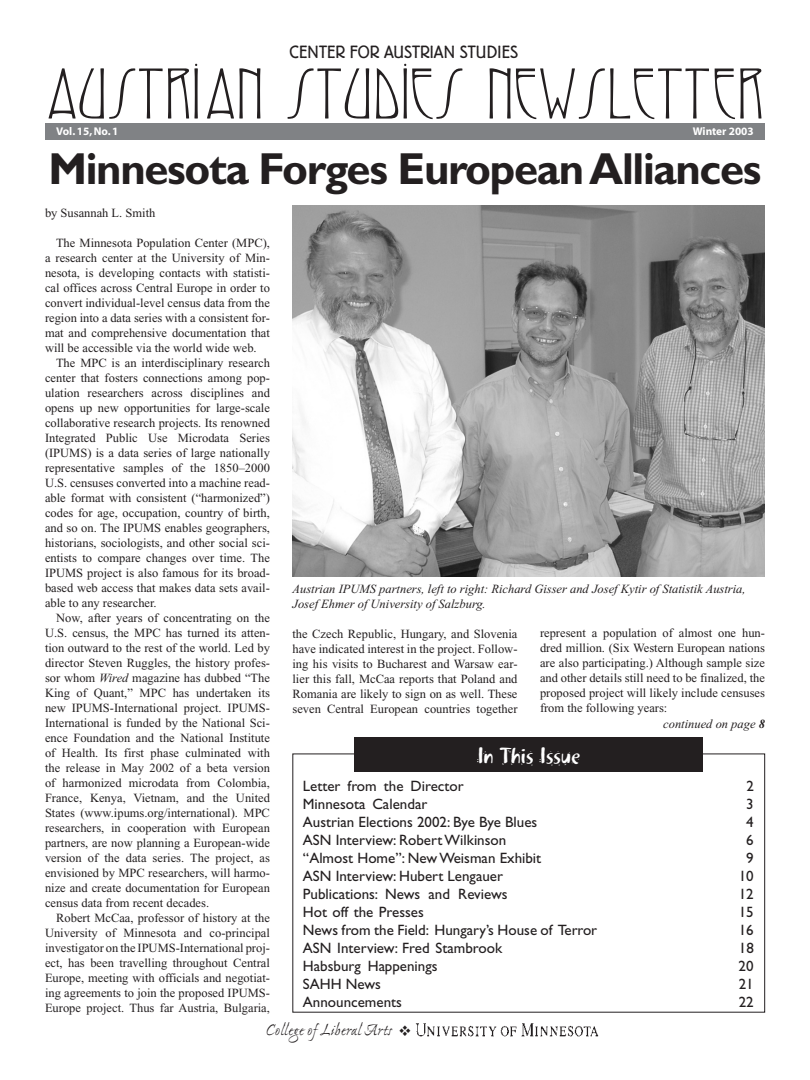
<style>
.page{position:relative;width:810px;height:1080px;background:#fff}
.page>*{position:absolute;margin:0;border:0;box-sizing:border-box;transform-origin:0 0}
.t1{font:75px "Swaak Centennial MN";letter-spacing:.01em;color:#231f20}
.Body_Text{font:700 45px "Gill Sans CE";letter-spacing:-.03em;color:#231f20}
.t2{font:22.5px "Khaki Two";color:#fff}
.t3{font:300 17.5px "Berliner Grotesk";color:#231f20}
.t4{font:17.5px "Ex Ponto";color:#231f20}
.t5{font:15px "Gill Sans CE";color:#231f20}
.t6{font:15px "Monotype Sorts";color:#231f20}
.Body_text{font:12.5px/15px "Times New Roman CE";color:#231f20;text-align:justify}
.Body_Text-2{font:italic 12.5px/15px "Times New Roman CE";color:#231f20}
.Body_text-2{font:italic 12.5px "Times New Roman CE";color:#231f20}
.t7{font:700 11.25px "Myriad";color:#fff}
.s1{font-style:italic}
.s2{font-weight:700}
</style>
<div class="page">
<div style="left:45px;top:123px;width:720px;height:17px;background:#808285"></div>
<div style="left:354px;top:738px;width:349px;height:34px;background:#231f20"></div>
<img style="left:415px;top:1023px;width:184px;height:13px">
<img style="left:292px;top:205px;width:473px;height:371px">
<p class="t3" style="left:290px;top:42px;width:230px">CENTER FOR AUSTRIAN STUDIES</p>
<p class="t1" style="left:47px;top:61px;width:718px">AUSTRIAN STUDIES NEWSLETTER</p>
<p class="t7" style="left:56px;top:126px;width:64px">Vol. 15, No. 1</p>
<p class="t7" style="left:693px;top:125px;width:62px">Winter 2003</p>
<p class="Body_Text" style="left:48px;top:143px;width:715px">Minnesota Forges European Alliances</p>
<p class="Body_text" style="left:45px;top:205px;width:112px">by Susannah L. Smith</p>
<p class="Body_text" style="left:45px;top:235px;width:227px;text-indent:11px">The Minnesota Population Center (MPC), a research center at the University of Min&shy;nesota, is developing contacts with statisti&shy;cal offices across Central Europe in order to convert individual-level census data from the region into a data series with a consistent for&shy;mat and comprehensive documentation that will be accessible via the world wide web.</p>
<p class="Body_text" style="left:45px;top:355px;width:227px;text-indent:11px">The MPC is an interdisciplinary research center that fosters connections among pop&shy;ulation researchers across disciplines and opens up new opportunities for large-scale collaborative research projects. Its renowned Integrated Public Use Microdata Series (IPUMS) is a data series of large nationally representative samples of the 1850–2000<br>U.S. censuses converted into a machine read&shy;able format with consistent (“harmonized”) codes for age, occupation, country of birth, and so on. The IPUMS enables geographers, historians, sociologists, and other social sci&shy;entists to compare changes over time. The IPUMS project is also famous for its broad&shy;based web access that makes data sets avail&shy;able to any researcher.</p>
<p class="Body_text" style="left:45px;top:610px;width:227px;text-indent:11px">Now, after years of concentrating on the U.S. census, the MPC has turned its atten&shy;tion outward to the rest of the world. Led by director Steven Ruggles, the history profes&shy;sor whom <span class="s1">Wired</span> magazine has dubbed “The King of Quant,” MPC has undertaken its new IPUMS-International project. IPUMS-International is funded by the National Sci&shy;ence Foundation and the National Institute of Health. Its first phase culminated with the release in May 2002 of a beta version of harmonized microdata from Colombia, France, Kenya, Vietnam, and the United States (www.ipums.org/international). MPC researchers, in cooperation with European partners, are now planning a European-wide version of the data series. The project, as envisioned by MPC researchers, will harmo&shy;nize and create documentation for European census data from recent decades.</p>
<p class="Body_text" style="left:45px;top:910px;width:227px;text-indent:11px">Robert McCaa, professor of history at the University of Minnesota and co-principal investigator on the IPUMS-International proj&shy;ect, has been travelling throughout Central Europe, meeting with officials and negotiat&shy;ing agreements to join the proposed IPUMS-Europe project. Thus far Austria, Bulgaria,</p>
<p class="Body_Text-2" style="left:292px;top:581px;width:455px">Austrian IPUMS partners, left to right: Richard Gisser and Josef Kytir of Statistik Austria,<br>Josef Ehmer of University of Salzburg.</p>
<p class="Body_text" style="left:292px;top:626px;width:227px">the Czech Republic, Hungary, and Slovenia have indicated interest in the project. Follow&shy;ing his visits to Bucharest and Warsaw ear&shy;lier this fall, McCaa reports that Poland and Romania are likely to sign on as well. These seven Central European countries together</p>
<p class="Body_text" style="left:540px;top:625px;width:227px">represent a population of almost one hun&shy;dred million. (Six Western European nations are also participating.) Although sample size and other details still need to be finalized, the proposed project will likely include censuses from the following years:</p>
<p class="Body_text-2" style="left:663px;top:716px;width:103px">continued on page <span class="s2">8</span></p>
<p class="t2" style="left:477px;top:743px;width:105px">In This Issue</p>
<p class="t5" style="left:303px;top:778px;width:162px">Letter from the Director</p>
<p class="t5" style="left:746px;top:778px;width:9px">2</p>
<p class="t5" style="left:303px;top:796px;width:126px">Minnesota Calendar</p>
<p class="t5" style="left:746px;top:796px;width:9px">3</p>
<p class="t5" style="left:303px;top:814px;width:236px">Austrian Elections 2002: Bye Bye Blues</p>
<p class="t5" style="left:746px;top:814px;width:9px">4</p>
<p class="t5" style="left:303px;top:832px;width:205px">ASN Interview: Robert Wilkinson</p>
<p class="t5" style="left:746px;top:832px;width:9px">6</p>
<p class="t5" style="left:303px;top:850px;width:240px">“Almost Home”: New Weisman Exhibit</p>
<p class="t5" style="left:746px;top:850px;width:9px">9</p>
<p class="t5" style="left:303px;top:868px;width:202px">ASN Interview: Hubert Lengauer</p>
<p class="t5" style="left:739px;top:868px;width:16px">10</p>
<p class="t5" style="left:303px;top:886px;width:206px">Publications: News and Reviews</p>
<p class="t5" style="left:739px;top:886px;width:16px">12</p>
<p class="t5" style="left:303px;top:904px;width:122px">Hot off the Presses</p>
<p class="t5" style="left:739px;top:904px;width:16px">15</p>
<p class="t5" style="left:303px;top:922px;width:296px">News from the Field: Hungary’s House of Terror</p>
<p class="t5" style="left:739px;top:922px;width:16px">16</p>
<p class="t5" style="left:303px;top:940px;width:201px">ASN Interview: Fred Stambrook</p>
<p class="t5" style="left:739px;top:940px;width:16px">18</p>
<p class="t5" style="left:303px;top:958px;width:136px">Habsburg Happenings</p>
<p class="t5" style="left:739px;top:958px;width:16px">20</p>
<p class="t5" style="left:303px;top:976px;width:80px">SAHH News</p>
<p class="t5" style="left:739px;top:976px;width:16px">21</p>
<p class="t5" style="left:303px;top:994px;width:101px">Announcements</p>
<p class="t5" style="left:739px;top:994px;width:16px">22</p>
<p class="t4" style="left:266px;top:1021px;width:127px">College of Liberal Arts</p>
<p class="t6" style="left:399px;top:1024px;width:13px">v</p>
</div>
